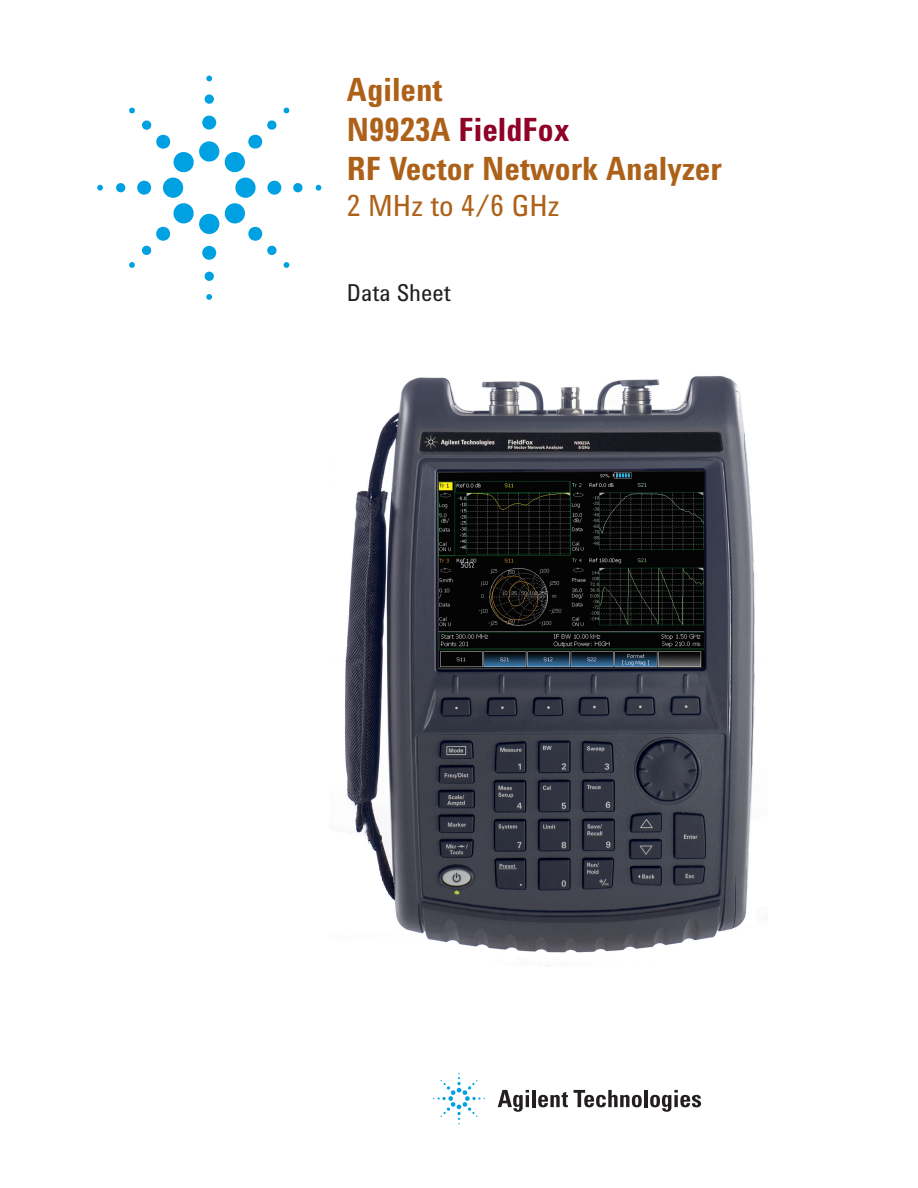
<style>
.page{position:relative;width:918px;height:1188px;background:#fff}
.page>*{position:absolute;margin:0;border:0;box-sizing:border-box;transform-origin:0 0}
.Body_Text{font:700 33px/39.6px "Agilent Condensed CFF";color:#ad6118}
.Body_Text-2{font:30px "Agilent Condensed CFF";color:#ad6118}
.Body_Text-3{font:24px "Agilent Condensed CFF";color:#231f20}
.s1{color:#900126}
</style>
<div class="page">
<svg style="left:498px;top:1090px;width:31px;height:22px"></svg>
<hr style="left:532px;top:1090px;width:4px;height:17px;background:#231f20">
<svg style="left:538px;top:1092px;width:30px;height:15px"></svg>
<svg style="left:574px;top:1090px;width:68px;height:17px"></svg>
<hr style="left:644px;top:1090px;width:4px;height:17px;background:#231f20">
<svg style="left:650px;top:1090px;width:51px;height:22px"></svg>
<svg style="left:433px;top:1073px;width:52px;height:51px"></svg>
<div style="left:199px;top:141px;width:20px;height:21px;background:#00a1e3;border-radius:50%"></div>
<div style="left:202px;top:116px;width:14px;height:14px;background:#00a1e3;border-radius:50%"></div>
<div style="left:205px;top:94px;width:9px;height:10px;background:#00a1e3;border-radius:50%"></div>
<svg style="left:206px;top:76px;width:6px;height:5px"></svg>
<div style="left:235px;top:178px;width:21px;height:20px;background:#00a1e3;border-radius:50%"></div>
<div style="left:267px;top:181px;width:14px;height:14px;background:#00a1e3;border-radius:50%"></div>
<div style="left:293px;top:183px;width:10px;height:9px;background:#00a1e3;border-radius:50%"></div>
<svg style="left:316px;top:185px;width:5px;height:6px"></svg>
<div style="left:199px;top:214px;width:20px;height:20px;background:#00a1e3;border-radius:50%"></div>
<div style="left:202px;top:246px;width:14px;height:14px;background:#00a1e3;border-radius:50%"></div>
<div style="left:205px;top:272px;width:9px;height:9px;background:#00a1e3;border-radius:50%"></div>
<svg style="left:206px;top:294px;width:6px;height:6px"></svg>
<div style="left:163px;top:178px;width:20px;height:20px;background:#00a1e3;border-radius:50%"></div>
<div style="left:137px;top:181px;width:14px;height:14px;background:#00a1e3;border-radius:50%"></div>
<div style="left:116px;top:183px;width:9px;height:9px;background:#00a1e3;border-radius:50%"></div>
<svg style="left:97px;top:185px;width:6px;height:6px"></svg>
<svg style="left:224px;top:120px;width:53px;height:53px"></svg>
<svg style="left:283px;top:107px;width:7px;height:7px"></svg>
<svg style="left:224px;top:203px;width:53px;height:52px"></svg>
<svg style="left:283px;top:262px;width:7px;height:6px"></svg>
<svg style="left:142px;top:203px;width:52px;height:52px"></svg>
<svg style="left:129px;top:262px;width:6px;height:6px"></svg>
<svg style="left:142px;top:120px;width:52px;height:53px"></svg>
<svg style="left:129px;top:107px;width:6px;height:7px"></svg>
<img style="left:345px;top:376px;width:422px;height:591px">
<p class="Body_Text" style="left:347px;top:69px;width:224px">Agilent<br>N9923A <span class="s1">FieldFox</span></p>
<p class="Body_Text" style="left:347px;top:148px;width:376px">RF Vector Network Analyzer</p>
<p class="Body_Text-2" style="left:347px;top:183px;width:214px">2 MHz to 4/6 GHz</p>
<p class="Body_Text-3" style="left:347px;top:275px;width:106px">Data Sheet</p>
</div>
